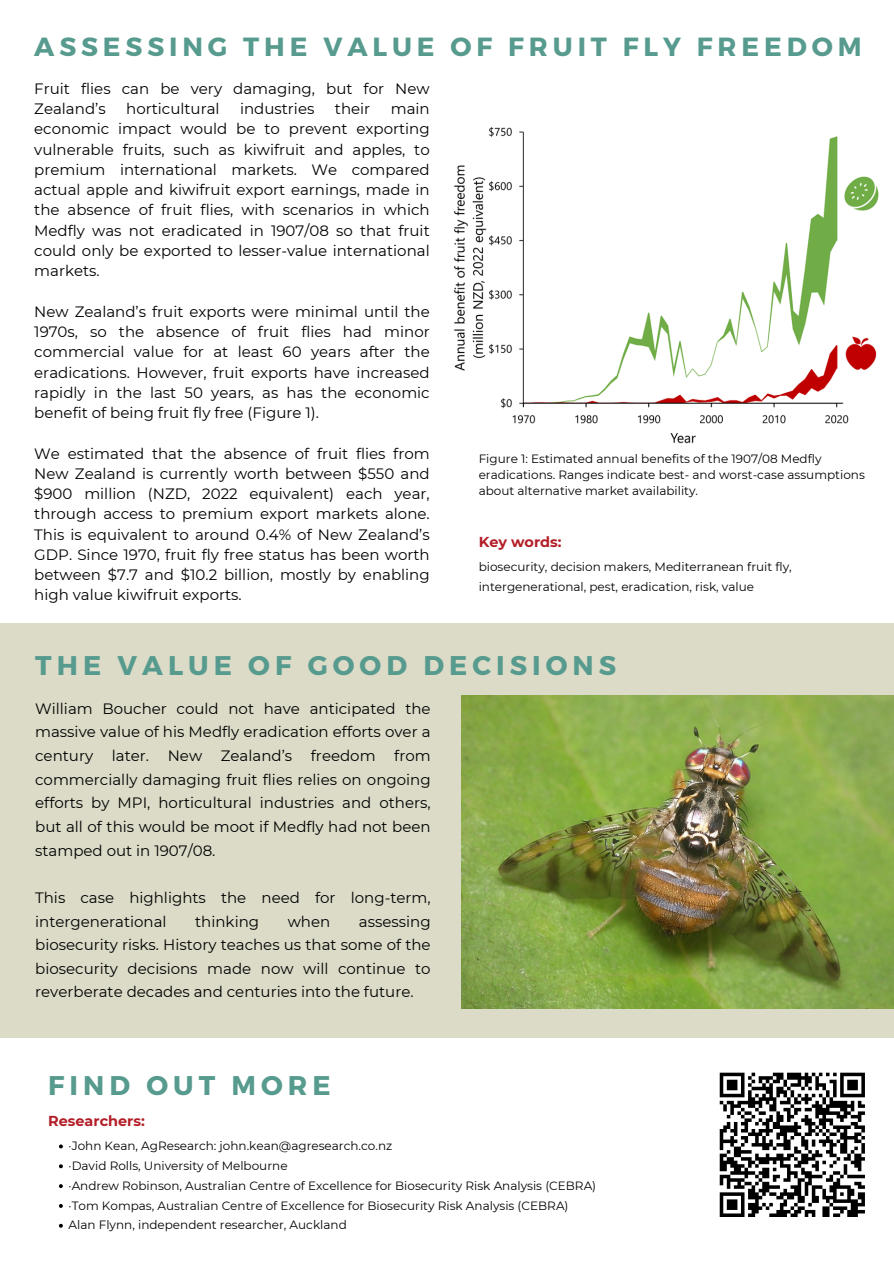
<style>
.page{position:relative;width:894px;height:1264px;background:#fff}
.page>*{position:absolute;margin:0;border:0;box-sizing:border-box;transform-origin:0 0}
.t1{font:700 27px "Montserrat";letter-spacing:.185em;color:#579b8e}
.t2{font:700 26.25px "Montserrat";letter-spacing:.185em;color:#579b8e}
.t3{font:15px/20.2px "Montserrat";color:#000;text-align:justify}
.t4{font:700 14.4px "Montserrat";color:#b31e28}
.t5{font:12px/16px "Montserrat";color:#000}
</style>
<div class="page">
<img style="left:454px;top:126px;width:425px;height:318px">
<div style="left:0;top:624px;width:893px;height:413px;background:#dcdbc8"></div>
<img style="left:461px;top:695px;width:432px;height:313px">
<svg style="left:59px;top:1144px;width:4px;height:4px"></svg>
<svg style="left:59px;top:1164px;width:4px;height:4px"></svg>
<svg style="left:59px;top:1184px;width:4px;height:3px"></svg>
<svg style="left:59px;top:1204px;width:4px;height:3px"></svg>
<svg style="left:59px;top:1223px;width:4px;height:4px"></svg>
<img style="left:719px;top:1072px;width:146px;height:145px">
<h3 class="t2" style="left:34px;top:29px;width:828px">ASSESSING THE VALUE OF FRUIT FLY FREEDOM</h3>
<h3 class="t3" style="left:34px;top:78px;width:397px">Fruit flies can be very damaging, but for New<br>Zealand’s</h3>
<h3 class="t3" style="left:34px;top:99px;width:397px;text-indent:356px">main economic impact would be to prevent exporting vulnerable fruits, such as kiwifruit and apples, to premium international markets. We compared actual apple and kiwifruit export earnings, made in the absence of fruit flies, with scenarios in which Medfly was not eradicated in 1907/08 so that fruit could only be exported to lesser-value international markets.</h3>
<h3 class="t3" style="left:34px;top:301px;width:397px">New Zealand’s fruit exports were minimal until the 1970s, so the absence of fruit flies had minor commercial value for at least 60 years after the eradications. However, fruit exports have increased rapidly in the last 50 years, as has the economic benefit of being fruit fly free (Figure 1).</h3>
<p class="t3" style="left:34px;top:443px;width:397px">We estimated that the absence of fruit flies from New Zealand is currently worth between $550 and $900 million (NZD, 2022 equivalent) each year, through access to premium export markets alone.<br>This is equivalent to around 0.4% of New Zealand’s GDP. Since 1970, fruit fly free status has been worth between $7.7 and $10.2 billion, mostly by enabling high value kiwifruit exports.</p>
<p class="t5" style="left:478px;top:451px;width:387px">Figure 1: Estimated annual benefits of the 1907/08 Medfly eradications. Ranges indicate best- and worst-case assumptions about alternative market availability.</p>
<h3 class="t3" style="left:126px;top:99px;width:95px">horticultural</h3>
<h3 class="t3" style="left:240px;top:99px;width:76px">industries</h3>
<h3 class="t3" style="left:335px;top:99px;width:37px">their</h3>
<p class="t4" style="left:478px;top:533px;width:84px">Key words:</p>
<p class="t5" style="left:478px;top:559px;width:314px">biosecurity, decision makers, Mediterranean fruit fly,</p>
<p class="t5" style="left:478px;top:578px;width:277px">intergenerational, pest, eradication, risk, value</p>
<p class="t1" style="left:35px;top:647px;width:582px">THE VALUE OF GOOD DECISIONS</p>
<p class="t3" style="left:35px;top:696px;width:397px;line-height:23.7px">William Boucher could not have anticipated the massive value of his Medfly eradication efforts over a century later. New Zealand’s freedom from commercially damaging fruit flies relies on ongoing efforts by MPI, horticultural industries and others, but all of this would be moot if Medfly had not been stamped out in 1907/08.</p>
<h1 class="t3" style="left:35px;top:885px;width:397px;line-height:23.7px">This case highlights the need for long-term, intergenerational</h1>
<h1 class="t3" style="left:35px;top:909px;width:397px;line-height:23.7px;text-indent:323px">assessing biosecurity risks. History teaches us that some of the biosecurity decisions made now will continue to reverberate decades and centuries into the future.</h1>
<h1 class="t3" style="left:195px;top:911px;width:65px">thinking</h1>
<h1 class="t3" style="left:288px;top:911px;width:44px">when</h1>
<h3 class="t1" style="left:48px;top:1068px;width:284px">FIND OUT MORE</h3>
<h3 class="t4" style="left:48px;top:1111px;width:98px">Researchers:</h3>
<p class="t5" style="left:69px;top:1137px;width:325px">·John Kean, AgResearch: john.kean@agresearch.co.nz</p>
<h1 class="t5" style="left:69px;top:1157px;width:220px">·David Rolls, University of Melbourne</h1>
<h2 class="t5" style="left:69px;top:1177px;width:529px">·Andrew Robinson, Australian Centre of Excellence for Biosecurity Risk Analysis (CEBRA)</h2>
<p class="t5" style="left:69px;top:1197px;width:501px">·Tom Kompas, Australian Centre of Excellence for Biosecurity Risk Analysis (CEBRA)</p>
<p class="t5" style="left:69px;top:1216px;width:280px">Alan Flynn, independent researcher, Auckland</p>
</div>
